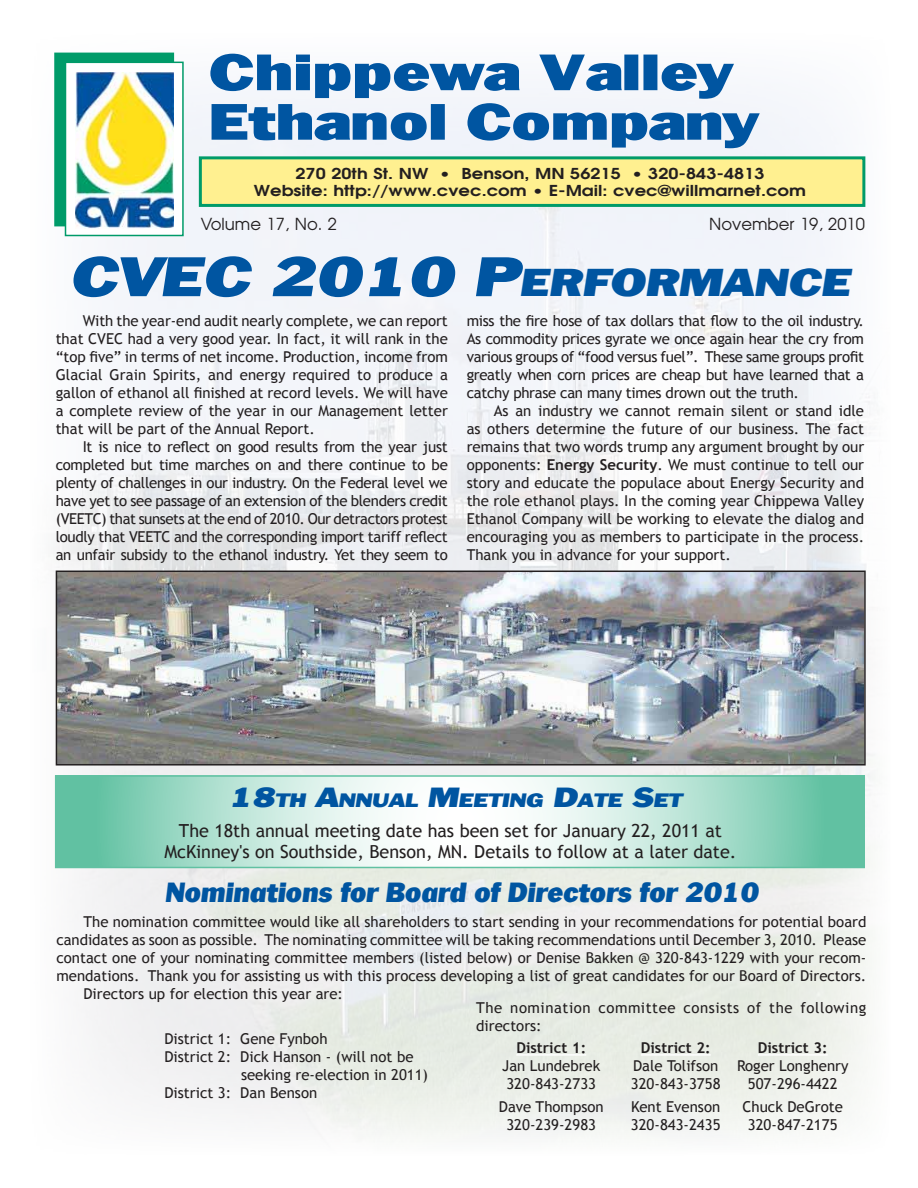
<style>
.page{position:relative;width:918px;height:1188px;background:#fff}
.page>*{position:absolute;margin:0;border:0;box-sizing:border-box;transform-origin:0 0}
.t1{font:800 49.5px/49.5px "Frint";color:#0055a1;scale:1.3 1}
.t2{font:37.8px "Frint Ital";color:#0055a1;scale:1.25 1}
.t3{font:27px "Frint Ital";color:#0055a1}
.t4{font:18.9px "Frint Ital";color:#0055a1;scale:1.25 1}
.t5{font:18px/21.6px "Trebuchet MS";color:#231f20;text-align:center}
.t6{font:16.5px "Avian";color:#231f20}
.t7{font:15px/18px "Trebuchet MS";color:#231f20;text-align:justify}
.t8{font:700 15px/16.5px "Avian";color:#231f20;text-align:center;scale:1.2 1}
.t9{font:15px/18px "Trebuchet MS";letter-spacing:.035em;color:#231f20}
.t10{font:700 15px "Trebuchet MS";color:#231f20}
.s1{font-size:54px}
.s2{font-weight:700}
.s3{font-size:27px}
</style>
<div class="page">
<img style="left:53px;top:52px;width:820px;height:1083px">
<div style="left:54px;top:53px;width:120px;height:173px;background:#009b69;border:2px solid #009b69"></div>
<div style="left:65px;top:62px;width:119px;height:174px;background:#fff;border:2px solid #009b69"></div>
<div style="left:199px;top:156px;width:666px;height:51px;background:#fff090;border:3px solid #009b69"></div>
<img style="left:75px;top:73px;width:98px;height:155px">
<img style="left:59px;top:574px;width:804px;height:189px">
<div style="left:56px;top:571px;width:810px;height:195px;border:2px solid #231f20"></div>
<svg style="left:58px;top:778px;width:804px;height:87px"></svg>
<div style="left:55px;top:775px;width:810px;height:93px;border:2px solid #61c1a2"></div>
<hr style="left:516px;top:1054px;width:70px;height:2px;background:#fff">
<hr style="left:641px;top:1054px;width:70px;height:2px;background:#fff">
<hr style="left:758px;top:1054px;width:70px;height:2px;background:#fff">
<h1 class="t1" style="left:209px;top:49px;width:424px">Chippewa Valley<br>Ethanol Company</h1>
<p class="t8" style="left:254px;top:166px;width:462px">270 20th St. NW • Benson, MN 56215 • 320-843-4813<br>Website: http://www.cvec.com • E-Mail: cvec@willmarnet.com</p>
<p class="t6" style="left:709px;top:216px;width:157px">November 19, 2010</p>
<p class="t6" style="left:201px;top:216px;width:138px">Volume 17, No. 2</p>
<h2 class="t2" style="left:69px;top:264px;width:601px"><span class="s1">CVEC 2010 P</span>ERFORMANCE</h2>
<p class="t7" style="left:467px;top:312px;width:399px">miss the fire hose of tax dollars that flow to the oil industry.<br>As commodity prices gyrate we once again hear the cry from various groups of “food versus fuel”. These same groups profit greatly when corn prices are cheap but have learned that a catchy phrase can many times drown out the truth.</p>
<p class="t7" style="left:467px;top:402px;width:399px;text-indent:27px">As an industry we cannot remain silent or stand idle as others determine the future of our business. The fact remains that two words trump any argument brought by our opponents: <span class="s2">Energy Security</span>. We must continue to tell our story and educate the populace about Energy Security and the role ethanol plays. In the coming year Chippewa Valley Ethanol Company will be working to elevate the dialog and encouraging you as members to participate in the process.<br>Thank you in advance for your support.</p>
<p class="t7" style="left:56px;top:312px;width:394px;text-indent:27px">With the year-end audit nearly complete, we can report that CVEC had a very good year. In fact, it will rank in the “top five” in terms of net income. Production, income from Glacial Grain Spirits, and energy required to produce a gallon of ethanol all finished at record levels. We will have a complete review of the year in our Management letter that will be part of the Annual Report.</p>
<p class="t7" style="left:56px;top:438px;width:394px;text-indent:27px">It is nice to reflect on good results from the year just completed but time marches on and there continue to be plenty of challenges in our industry. On the Federal level we have yet to see passage of an extension of the blenders credit (VEETC) that sunsets at the end of 2010. Our detractors protest loudly that VEETC and the corresponding import tariff reflect an unfair subsidy to the ethanol industry. Yet they seem to</p>
<p class="t4" style="left:229px;top:791px;width:364px"><span class="s3">18</span>TH <span class="s3">A</span>NNUAL <span class="s3">M</span>EETING <span class="s3">D</span>ATE <span class="s3">S</span>ET</p>
<p class="t5" style="left:165px;top:820px;width:573px">The 18th annual meeting date has been set for January 22, 2011 at<br>McKinney's on Southside, Benson, MN. Details to follow at a later date.</p>
<h3 class="t3" style="left:165px;top:879px;width:595px">Nominations for Board of Directors for 2010</h3>
<p class="t7" style="left:83px;top:912px;width:784px">The nomination committee would like all shareholders to start sending in your recommendations for potential board</p>
<p class="t7" style="left:56px;top:930px;width:811px">candidates as soon as possible. The nominating committee will be taking recommendations until December 3, 2010. Please</p>
<p class="t7" style="left:56px;top:948px;width:811px">contact one of your nominating committee members (listed below) or Denise Bakken @ 320-843-1229 with your recom-</p>
<p class="t7" style="left:56px;top:966px;width:811px">mendations. Thank you for assisting us with this process developing a list of great candidates for our Board of Directors.</p>
<p class="t7" style="left:83px;top:984px;width:261px">Directors up for election this year are:</p>
<p class="t9" style="left:476px;top:998px;width:392px">The nomination committee consists of the following directors:</p>
<p class="t10" style="left:516px;top:1038px;width:71px">District 1:</p>
<p class="t10" style="left:641px;top:1038px;width:71px">District 2:</p>
<p class="t10" style="left:758px;top:1038px;width:71px">District 3:</p>
<p class="t7" style="left:502px;top:1057px;width:100px">Jan Lundebrek</p>
<p class="t7" style="left:633px;top:1057px;width:217px">Dale Tolifson Roger Longhenry</p>
<p class="t7" style="left:506px;top:1075px;width:91px">320-843-2733</p>
<p class="t7" style="left:631px;top:1075px;width:91px">320-843-3758</p>
<p class="t7" style="left:748px;top:1075px;width:91px">507-296-4422</p>
<p class="t7" style="left:499px;top:1097px;width:106px">Dave Thompson</p>
<p class="t7" style="left:631px;top:1097px;width:91px">Kent Evenson</p>
<p class="t7" style="left:743px;top:1097px;width:102px">Chuck DeGrote</p>
<p class="t7" style="left:506px;top:1115px;width:91px">320-239-2983</p>
<p class="t7" style="left:631px;top:1115px;width:91px">320-843-2435</p>
<p class="t7" style="left:748px;top:1115px;width:91px">320-847-2175</p>
<p class="t7" style="left:164px;top:1029px;width:165px">District 1: Gene Fynboh</p>
<p class="t7" style="left:164px;top:1047px;width:251px">District 2: Dick Hanson - (will not be</p>
<p class="t7" style="left:241px;top:1065px;width:189px">seeking re-election in 2011)</p>
<p class="t7" style="left:164px;top:1083px;width:154px">District 3: Dan Benson</p>
</div>
